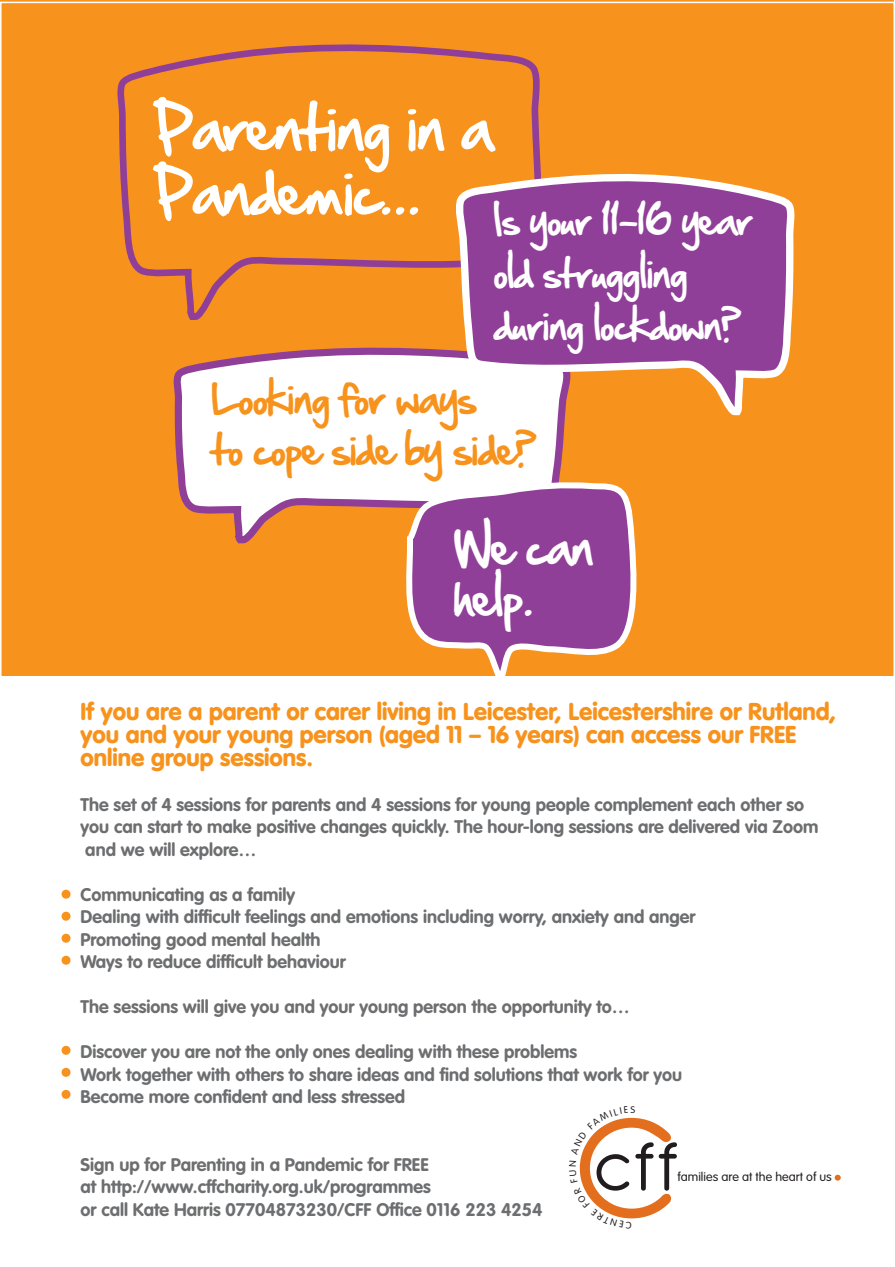
<style>
.page{position:relative;width:895px;height:1267px;background:#fff}
.page>*{position:absolute;margin:0;border:0;box-sizing:border-box;transform-origin:0 0}
.t1{font:75.45px "Antipasto";color:#211d1e}
.t2{font:53.7px/64.5px "Hand Of Sean";color:#fff}
.t3{font:42.75px/51.3px "Hand Of Sean";color:#fff}
.t4{font:36px/50.7px "Hand Of Sean";color:#f7931d}
.t5{font:34.5px/52.5px "Hand Of Sean";color:#fff}
.t6{font:900 24px/22.5px "VAG Rounded";color:#f7931d}
.t7{font:700 18px/22.5px "VAG Rounded";color:#6d6e70}
.t8{font:300 12.15px "VAG Rounded";color:#231f20}
.s1{font-size:157.8px;color:#e36f1e}
</style>
<div class="page">
<div style="left:0;top:0;width:893px;height:675px;background:#f7931d"></div>
<svg style="left:173px;top:347px;width:392px;height:197px"></svg>
<svg style="left:400px;top:476px;width:246px;height:200px"></svg>
<svg style="left:117px;top:44px;width:424px;height:276px"></svg>
<svg style="left:447px;top:165px;width:348px;height:254px"></svg>
<svg style="left:834px;top:1174px;width:6px;height:6px"></svg>
<div style="left:62px;top:889px;width:8px;height:9px;background:#f7931d;border-radius:50%"></div>
<div style="left:62px;top:911px;width:8px;height:9px;background:#f7931d;border-radius:50%"></div>
<div style="left:62px;top:933px;width:8px;height:9px;background:#f7931d;border-radius:50%"></div>
<div style="left:62px;top:955px;width:8px;height:9px;background:#f7931d;border-radius:50%"></div>
<div style="left:62px;top:1045px;width:8px;height:9px;background:#f7931d;border-radius:50%"></div>
<div style="left:62px;top:1067px;width:8px;height:9px;background:#f7931d;border-radius:50%"></div>
<div style="left:62px;top:1089px;width:8px;height:9px;background:#f7931d;border-radius:50%"></div>
<p class="t2" style="left:155px;top:106px;width:338px">Parenting in a<br>Pandemic...</p>
<p class="t5" style="left:494px;top:201px;width:259px">Is your 11-16 year old struggling during lockdown?</p>
<p class="t4" style="left:212px;top:381px;width:326px">Looking for ways<br>to cope side by side?</p>
<p class="t3" style="left:454px;top:529px;width:140px">We can help.</p>
<p class="t6" style="left:80px;top:702px;width:757px">If you are a parent or carer living in Leicester, Leicestershire or Rutland, you and your young person (aged 11 – 16 years) can access our FREE online group sessions.</p>
<p class="t7" style="left:80px;top:794px;width:739px">The set of 4 sessions for parents and 4 sessions for young people complement each other so you can start to make positive changes quickly. The hour-long sessions are delivered via Zoom and we will explore…</p>
<p class="t7" style="left:80px;top:884px;width:616px">Communicating as a family<br>Dealing with difficult feelings and emotions including worry, anxiety and anger Promoting good mental health<br>Ways to reduce difficult behaviour</p>
<p class="t7" style="left:80px;top:996px;width:551px">The sessions will give you and your young person the opportunity to…</p>
<p class="t7" style="left:80px;top:1041px;width:603px">Discover you are not the only ones dealing with these problems<br>Work together with others to share ideas and find solutions that work for you<br>Become more confident and less stressed</p>
<p class="t7" style="left:80px;top:1154px;width:463px">Sign up for Parenting in a Pandemic for FREE<br>at http://www.cffcharity.org.uk/programmes<br>or call Kate Harris 07704873230/CFF Office 0116 223 4254</p>
<p class="t1" style="left:576px;top:1122px;width:102px"><span class="s1">C</span>cff</p>
<p class="t8" style="left:677px;top:1170px;width:156px">families are at the heart of us</p>
</div>
